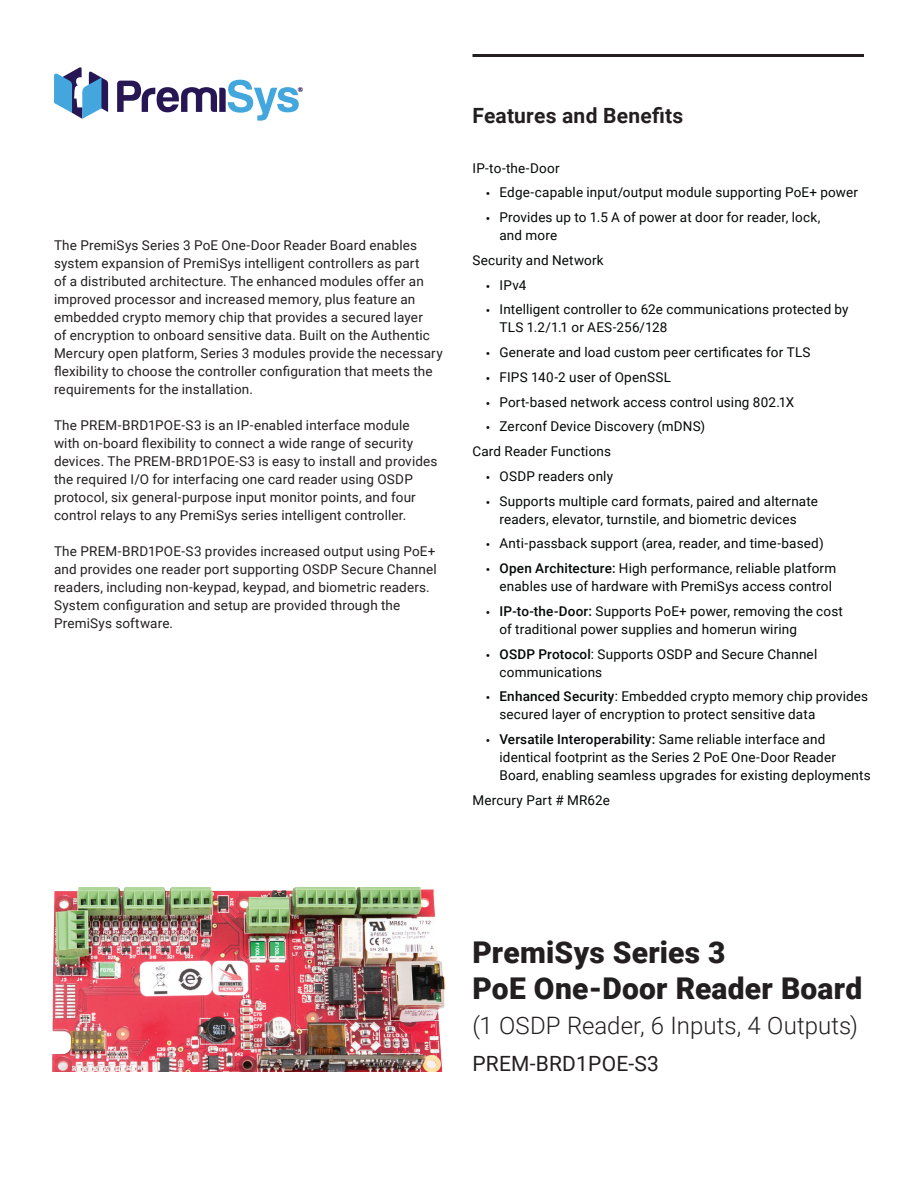
<style>
.page{position:relative;width:918px;height:1188px;background:#fff}
.page>*{position:absolute;margin:0;border:0;box-sizing:border-box;transform-origin:0 0}
.t1{font:900 30px/36px "Roboto";letter-spacing:.005em;color:#231f20}
.t2{font:300 24px "Roboto";color:#231f20}
.t3{font:700 21px "Roboto";letter-spacing:.01em;color:#231f20}
.t4{font:21px "Roboto";letter-spacing:.01em;color:#231f20}
.t5{font:13.5px/18px "Roboto";letter-spacing:.01em;color:#040707}
.t6{font:13.5px/18px "Roboto";letter-spacing:.01em;color:#231f20}
.t7{font:800 6.6px "Lato";color:#261654}
.s1{font-family:"Myriad Pro"}
.s2{font-weight:500}
</style>
<div class="page">
<hr style="left:472px;top:54px;width:392px;height:3px;background:#231f20">
<svg style="left:54px;top:67px;width:54px;height:52px"></svg>
<svg style="left:117px;top:80px;width:182px;height:41px"></svg>
<img style="left:52px;top:888px;width:394px;height:184px">
<p class="t7" style="left:298px;top:84px;width:7px">®</p>
<p class="t6" style="left:54px;top:235px;width:390px">The PremiSys Series 3 PoE One-Door Reader Board enables system expansion of PremiSys intelligent controllers as part<br>of a distributed architecture. The enhanced modules offer an improved processor and increased memory, plus feature an embedded crypto memory chip that provides a secured layer<br>of encryption to onboard sensitive data. Built on the Authentic Mercury open platform, Series 3 modules provide the necessary flexibility to choose the controller configuration that meets the requirements for the installation.</p>
<p class="t6" style="left:54px;top:415px;width:385px">The PREM-BRD1POE-S3 is an IP-enabled interface module with on-board flexibility to connect a wide range of security devices. The PREM-BRD1POE-S3 is easy to install and provides the required I/O for interfacing one card reader using OSDP protocol, six general-purpose input monitor points, and four control relays to any PremiSys series intelligent controller.</p>
<p class="t6" style="left:54px;top:541px;width:384px">The PREM-BRD1POE-S3 provides increased output using PoE+ and provides one reader port supporting OSDP Secure Channel readers, including non-keypad, keypad, and biometric readers.<br>System configuration and setup are provided through the PremiSys software.</p>
<p class="t3" style="left:472px;top:101px;width:212px">Features and Benefits</p>
<p class="t5" style="left:472px;top:158px;width:89px">IP-to-the-Door</p>
<p class="t5" style="left:486px;top:183px;width:374px"><span class="s1">•</span> Edge-capable input/output module supporting PoE+ power</p>
<p class="t5" style="left:500px;top:208px;width:322px;text-indent:-14px"><span class="s1">•</span> Provides up to 1.5 A of power at door for reader, lock, and more</p>
<p class="t5" style="left:472px;top:251px;width:133px">Security and Network</p>
<p class="t5" style="left:486px;top:275px;width:42px"><span class="s1">•</span> IPv4</p>
<p class="t5" style="left:500px;top:300px;width:351px;text-indent:-14px"><span class="s1">•</span> Intelligent controller to 62e communications protected by<br>TLS 1.2/1.1 or AES-256/128</p>
<p class="t5" style="left:486px;top:343px;width:326px"><span class="s1">•</span> Generate and load custom peer certificates for TLS</p>
<p class="t5" style="left:486px;top:368px;width:187px"><span class="s1">•</span> FIPS 140-2 user of OpenSSL</p>
<p class="t5" style="left:486px;top:392px;width:310px"><span class="s1">•</span> Port-based network access control using 802.1X</p>
<p class="t5" style="left:486px;top:417px;width:221px"><span class="s1">•</span> Zerconf Device Discovery (mDNS)</p>
<p class="t5" style="left:472px;top:442px;width:140px">Card Reader Functions</p>
<p class="t5" style="left:486px;top:467px;width:129px"><span class="s1">•</span> OSDP readers only</p>
<p class="t5" style="left:486px;top:491px;width:334px;text-align:center"><span class="s1">•</span> Supports multiple card formats, paired and alternate readers, elevator, turnstile, and biometric devices</p>
<p class="t5" style="left:486px;top:534px;width:339px"><span class="s1">•</span> Anti-passback support (area, reader, and time-based)</p>
<p class="t5" style="left:500px;top:559px;width:338px;text-indent:-14px"><span class="s1">•</span> <span class="s2">Open Architecture:</span> High performance, reliable platform enables use of hardware with PremiSys access control</p>
<p class="t5" style="left:500px;top:602px;width:345px;text-indent:-14px"><span class="s1">•</span> <span class="s2">IP-to-the-Door:</span> Supports PoE+ power, removing the cost of traditional power supplies and homerun wiring</p>
<p class="t5" style="left:500px;top:644px;width:319px;text-indent:-14px"><span class="s1">•</span> <span class="s2">OSDP Protocol</span>: Supports OSDP and Secure Channel communications</p>
<p class="t5" style="left:500px;top:687px;width:370px;text-indent:-14px"><span class="s1">•</span> <span class="s2">Enhanced Security</span>: Embedded crypto memory chip provides secured layer of encryption to protect sensitive data</p>
<p class="t5" style="left:500px;top:730px;width:373px;text-indent:-14px"><span class="s1">•</span> <span class="s2">Versatile Interoperability:</span> Same reliable interface and identical footprint as the Series 2 PoE One-Door Reader<br>Board, enabling seamless upgrades for existing deployments</p>
<p class="t5" style="left:472px;top:791px;width:139px">Mercury Part # MR62e</p>
<p class="t1" style="left:472px;top:933px;width:391px">PremiSys Series 3<br>PoE One-Door Reader Board</p>
<p class="t2" style="left:472px;top:1009px;width:387px">(1 OSDP Reader, 6 Inputs, 4 Outputs)</p>
<p class="t4" style="left:472px;top:1048px;width:188px">PREM-BRD1POE-S3</p>
</div>
